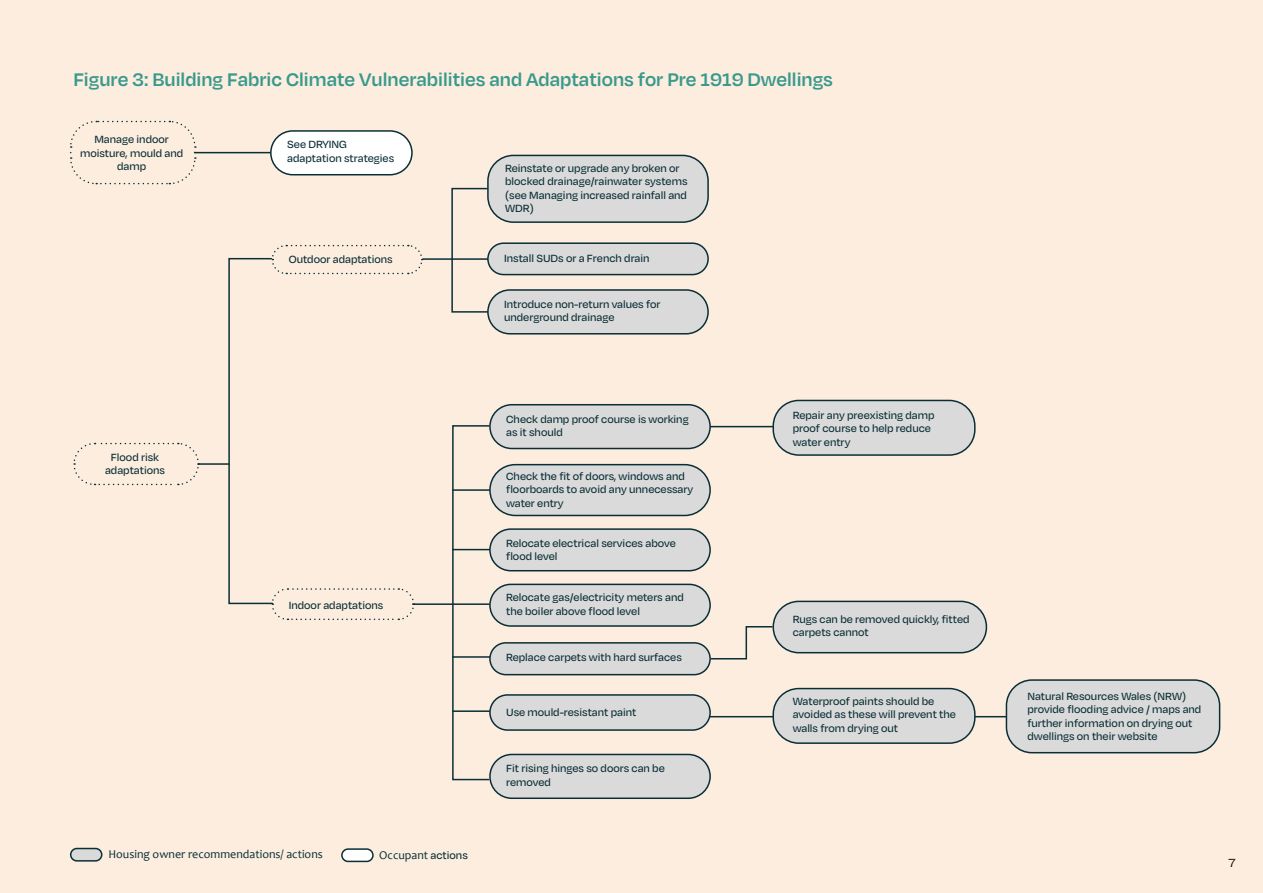
<style>
.page{position:relative;width:1263px;height:893px;background:#fcedde}
.page>*{position:absolute;margin:0;border:0;box-sizing:border-box;transform-origin:0 0}
.t1{font:600 21px "Degular";color:#38998c}
.t2{font:13.5px "Degular";color:#000}
.t3{font:500 12px/13.5px "Degular";color:#0a2e36}
.t4{font:12px "Candara";color:#0a2e36}
.s1{font-family:"Degular";font-weight:500}
</style>
<div class="page">
<div style="left:342px;top:849px;width:31px;height:12px;background:#fff;border-radius:6px"></div>
<hr style="left:195px;top:152px;width:148px;height:1px;background:#0a2e36">
<div style="left:271px;top:131px;width:141px;height:44px;background:#fff;border-radius:22px"></div>
<div style="left:270px;top:130px;width:143px;height:45px;border:2px solid #0a2e36;border-radius:22px"></div>
<svg style="left:70px;top:120px;width:126px;height:65px"></svg>
<svg style="left:451px;top:187px;width:44px;height:126px"></svg>
<hr style="left:422px;top:258px;width:149px;height:2px;background:#0a2e36">
<div style="left:488px;top:243px;width:220px;height:32px;background:#dadada;border-radius:16px"></div>
<div style="left:487px;top:242px;width:222px;height:33px;border:2px solid #0a2e36;border-radius:16px"></div>
<div style="left:488px;top:290px;width:220px;height:44px;background:#dadada;border-radius:22px"></div>
<div style="left:487px;top:289px;width:222px;height:45px;border:2px solid #0a2e36;border-radius:22px"></div>
<div style="left:488px;top:155px;width:220px;height:67px;background:#dadada;border-radius:26px"></div>
<div style="left:487px;top:155px;width:222px;height:68px;border:2px solid #0a2e36;border-radius:26px"></div>
<hr style="left:198px;top:463px;width:31px;height:2px;background:#0a2e36">
<svg style="left:73px;top:442px;width:127px;height:44px"></svg>
<hr style="left:452px;top:489px;width:109px;height:2px;background:#0a2e36">
<hr style="left:452px;top:549px;width:109px;height:1px;background:#0a2e36">
<hr style="left:452px;top:656px;width:109px;height:2px;background:#0a2e36">
<hr style="left:452px;top:710px;width:109px;height:2px;background:#0a2e36">
<hr style="left:607px;top:426px;width:257px;height:1px;background:#0a2e36">
<hr style="left:536px;top:716px;width:589px;height:1px;background:#0a2e36">
<svg style="left:228px;top:244px;width:195px;height:377px"></svg>
<div style="left:490px;top:405px;width:220px;height:43px;background:#dadada;border-radius:22px"></div>
<div style="left:489px;top:404px;width:222px;height:45px;border:2px solid #0a2e36;border-radius:22px"></div>
<div style="left:490px;top:465px;width:220px;height:50px;background:#dadada;border-radius:25px"></div>
<div style="left:489px;top:464px;width:222px;height:52px;border:2px solid #0a2e36;border-radius:25px"></div>
<div style="left:490px;top:529px;width:220px;height:42px;background:#dadada;border-radius:21px"></div>
<div style="left:489px;top:528px;width:222px;height:43px;border:2px solid #0a2e36;border-radius:21px"></div>
<div style="left:490px;top:584px;width:220px;height:42px;background:#dadada;border-radius:21px"></div>
<div style="left:489px;top:584px;width:222px;height:43px;border:2px solid #0a2e36;border-radius:21px"></div>
<div style="left:490px;top:643px;width:220px;height:32px;background:#dadada;border-radius:16px"></div>
<div style="left:489px;top:642px;width:222px;height:33px;border:2px solid #0a2e36;border-radius:16px"></div>
<div style="left:490px;top:695px;width:220px;height:35px;background:#dadada;border-radius:18px"></div>
<div style="left:489px;top:694px;width:222px;height:37px;border:2px solid #0a2e36;border-radius:18px"></div>
<div style="left:490px;top:754px;width:220px;height:44px;background:#dadada;border-radius:22px"></div>
<div style="left:489px;top:754px;width:222px;height:45px;border:2px solid #0a2e36;border-radius:22px"></div>
<div style="left:773px;top:400px;width:202px;height:55px;background:#dadada;border-radius:26px"></div>
<div style="left:772px;top:400px;width:203px;height:56px;border:2px solid #0a2e36;border-radius:26px"></div>
<div style="left:773px;top:601px;width:213px;height:52px;background:#dadada;border-radius:26px"></div>
<div style="left:772px;top:601px;width:215px;height:52px;border:2px solid #0a2e36;border-radius:26px"></div>
<div style="left:773px;top:689px;width:202px;height:54px;background:#dadada;border-radius:26px"></div>
<div style="left:772px;top:688px;width:203px;height:56px;border:2px solid #0a2e36;border-radius:26px"></div>
<div style="left:1006px;top:680px;width:213px;height:73px;background:#dadada;border-radius:26px"></div>
<div style="left:1006px;top:679px;width:214px;height:74px;border:2px solid #0a2e36;border-radius:26px"></div>
<svg style="left:709px;top:625px;width:65px;height:35px"></svg>
<div style="left:452px;top:425px;width:38px;height:355px;border:2px solid #0a2e36"></div>
<hr style="left:413px;top:603px;width:76px;height:2px;background:#0a2e36">
<div style="left:71px;top:848px;width:31px;height:13px;background:#dadada;border-radius:6px"></div>
<div style="left:70px;top:848px;width:32px;height:14px;border:2px solid #0a2e36;border-radius:6px"></div>
<div style="left:341px;top:848px;width:33px;height:14px;border:2px solid #0a2e36;border-radius:6px"></div>
<h3 class="t1" style="left:73px;top:67px;width:761px">Figure 3: Building Fabric Climate Vulnerabilities and Adaptations for Pre 1919 Dwellings</h3>
<p class="t3" style="left:80px;top:132px;width:105px;text-align:center">Manage indoor moisture, mould and damp</p>
<p class="t3" style="left:287px;top:137px;width:108px">See DRYING adaptation strategies</p>
<p class="t3" style="left:505px;top:161px;width:184px">Reinstate or upgrade any broken or blocked drainage/rainwater systems (see Managing increased rainfall and<br>WDR)</p>
<p class="t3" style="left:289px;top:252px;width:105px">Outdoor adaptations</p>
<p class="t3" style="left:504px;top:251px;width:147px">Install SUDs or a French drain</p>
<p class="t3" style="left:504px;top:297px;width:158px">Introduce non-return values for underground drainage</p>
<p class="t3" style="left:105px;top:450px;width:61px;text-align:center">Flood risk adaptations</p>
<p class="t3" style="left:289px;top:598px;width:96px">Indoor adaptations</p>
<p class="t4" style="left:108px;top:847px;width:216px">Housing owner recommendations/ actions</p>
<p class="t4" style="left:379px;top:848px;width:90px">Occupant <span class="s1">actions</span></p>
<p class="t3" style="left:506px;top:412px;width:184px">Check damp proof course is working as it should</p>
<p class="t3" style="left:506px;top:469px;width:189px">Check the fit of doors, windows and floorboards to avoid any unnecessary water entry</p>
<p class="t3" style="left:506px;top:536px;width:171px">Relocate electrical services above flood level</p>
<p class="t3" style="left:506px;top:590px;width:179px">Relocate gas/electricity meters and the boiler above flood level</p>
<p class="t3" style="left:506px;top:650px;width:177px">Replace carpets with hard surfaces</p>
<p class="t3" style="left:506px;top:705px;width:132px">Use mould-resistant paint</p>
<p class="t3" style="left:506px;top:761px;width:160px">Fit rising hinges so doors can be removed</p>
<p class="t3" style="left:793px;top:408px;width:143px">Repair any preexisting damp proof course to help reduce water entry</p>
<p class="t3" style="left:793px;top:612px;width:178px">Rugs can be removed quickly, fitted carpets cannot</p>
<p class="t3" style="left:793px;top:693px;width:165px">Waterproof paints should be avoided as these will prevent the walls from drying out</p>
<p class="t3" style="left:1027px;top:688px;width:175px">Natural Resources Wales (NRW) provide flooding advice / maps and further information on drying out dwellings on their website</p>
<p class="t2" style="left:1228px;top:855px;width:8px">7</p>
</div>
